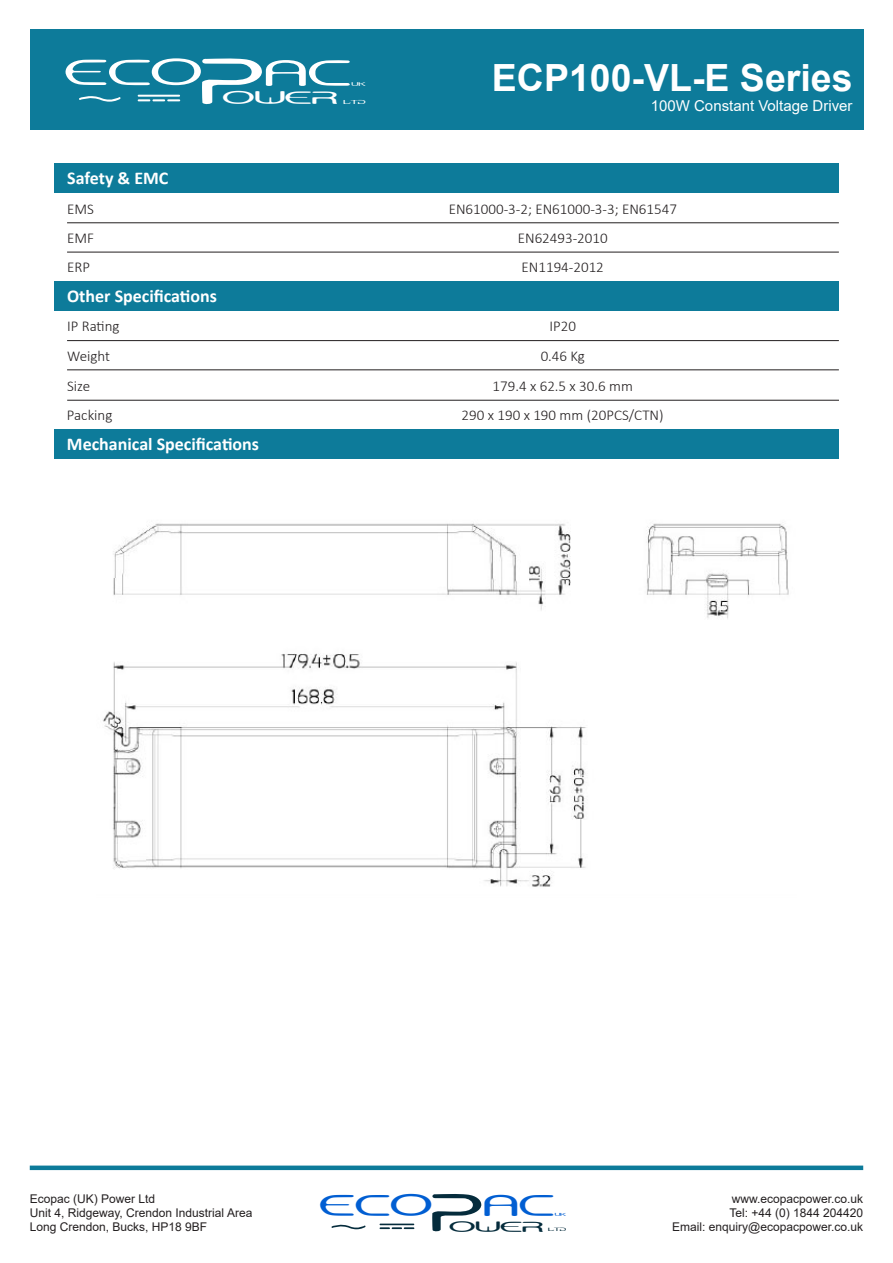
<style>
.page{position:relative;width:893px;height:1263px;background:#fff}
.page>*{position:absolute;margin:0;border:0;box-sizing:border-box;transform-origin:0 0}
.t1{font:114.75px "Slide";color:#fff;scale:.8 1}
.t2{font:94.05px "Slide";color:#052c3c;scale:.8 1}
.t3{font:64.2px "Slide";color:#fff;scale:.88 1}
.t4{font:52.65px "Slide";color:#015ed2;scale:.88 1}
.t5{font:700 37.5px "Arial";color:#fff}
.t6{font:31.2px "Slide";color:#fff;scale:1.13 1}
.t7{font:25.65px "Slide";color:#052c3c;scale:1.13 1}
.t8{font:700 18px "Calibri";color:#fff}
.t9{font:300 15px "Calibri";color:#231f20}
.t10{font:15px "Arial";color:#fff}
.t11{font:12px/14.4px "Arial";color:#231f20}
.t12{font:10.2px "Slide";color:#fff}
.t13{font:9.45px "Slide";color:#fff}
.t14{font:8.4px "Slide";color:#052c3c}
.t15{font:7.65px "Slide";color:#015ed2}
</style>
<div class="page">
<svg style="left:331px;top:1224px;width:35px;height:5px"></svg>
<hr style="left:380px;top:1223px;width:34px;height:2px;background:#052c3c">
<svg style="left:380px;top:1227px;width:34px;height:2px"></svg>
<div style="left:30px;top:1165px;width:833px;height:5px;background:#0d7b9a"></div>
<div style="left:30px;top:29px;width:833px;height:101px;background:#0d7b9a"></div>
<svg style="left:79px;top:96px;width:42px;height:6px"></svg>
<hr style="left:138px;top:95px;width:42px;height:2px;background:#fff">
<svg style="left:138px;top:99px;width:42px;height:2px"></svg>
<div style="left:54px;top:281px;width:785px;height:30px;background:#0d7b9a"></div>
<hr style="left:67px;top:369px;width:772px;height:1px;background:#231f20">
<hr style="left:67px;top:222px;width:772px;height:1px;background:#231f20">
<hr style="left:67px;top:252px;width:772px;height:1px;background:#231f20">
<div style="left:54px;top:164px;width:785px;height:29px;background:#0d7b9a"></div>
<hr style="left:67px;top:340px;width:772px;height:1px;background:#231f20">
<div style="left:54px;top:429px;width:785px;height:30px;background:#0d7b9a"></div>
<hr style="left:67px;top:400px;width:772px;height:1px;background:#231f20">
<img style="left:103px;top:523px;width:686px;height:364px">
<h1 class="t1" style="left:200px;top:27px;width:82px">P</h1>
<h3 class="t3" style="left:65px;top:43px;width:326px">eco AC</h3>
<h3 class="t5" style="left:492px;top:52px;width:362px">ECP100-VL-E Series</h3>
<p class="t13" style="left:352px;top:79px;width:15px">UK</p>
<h3 class="t6" style="left:222px;top:84px;width:104px">OWER</h3>
<p class="t12" style="left:344px;top:97px;width:23px">LTD</p>
<p class="t10" style="left:651px;top:95px;width:203px">100W Constant Voltage Driver</p>
<p class="t8" style="left:67px;top:166px;width:103px">Safety &amp; EMC</p>
<p class="t9" style="left:67px;top:199px;width:28px">EMS</p>
<p class="t9" style="left:449px;top:199px;width:230px">EN61000-3-2; EN61000-3-3; EN61547</p>
<p class="t9" style="left:67px;top:229px;width:28px">EMF</p>
<p class="t9" style="left:518px;top:229px;width:91px">EN62493-2010</p>
<p class="t9" style="left:67px;top:258px;width:24px">ERP</p>
<p class="t9" style="left:522px;top:258px;width:84px">EN1194-2012</p>
<p class="t8" style="left:67px;top:283px;width:151px">Other Specifications</p>
<p class="t9" style="left:67px;top:317px;width:54px">IP Rating</p>
<p class="t9" style="left:549px;top:317px;width:28px">IP20</p>
<p class="t9" style="left:67px;top:347px;width:44px">Weight</p>
<p class="t9" style="left:541px;top:347px;width:46px">0.46 Kg</p>
<p class="t9" style="left:67px;top:376px;width:25px">Size</p>
<p class="t9" style="left:493px;top:376px;width:142px">179.4 x 62.5 x 30.6 mm</p>
<p class="t9" style="left:67px;top:406px;width:47px">Packing</p>
<p class="t9" style="left:462px;top:406px;width:204px">290 x 190 x 190 mm (20PCS/CTN)</p>
<p class="t8" style="left:67px;top:431px;width:194px">Mechanical Specifications</p>
<h2 class="t2" style="left:430px;top:1168px;width:67px">P</h2>
<h3 class="t4" style="left:320px;top:1181px;width:267px">eco AC</h3>
<p class="t11" style="left:30px;top:1191px;width:224px">Ecopac (UK) Power Ltd<br>Unit 4, Ridgeway, Crendon Industrial Area<br>Long Crendon, Bucks, HP18 9BF</p>
<p class="t11" style="left:672px;top:1191px;width:192px;text-align:right">www.ecopacpower.co.uk<br>Tel: +44 (0) 1844 204420<br>Email: enquiry@ecopacpower.co.uk</p>
<p class="t15" style="left:555px;top:1211px;width:13px">UK</p>
<h3 class="t7" style="left:449px;top:1214px;width:85px">OWER</h3>
<p class="t14" style="left:548px;top:1226px;width:19px">LTD</p>
</div>
